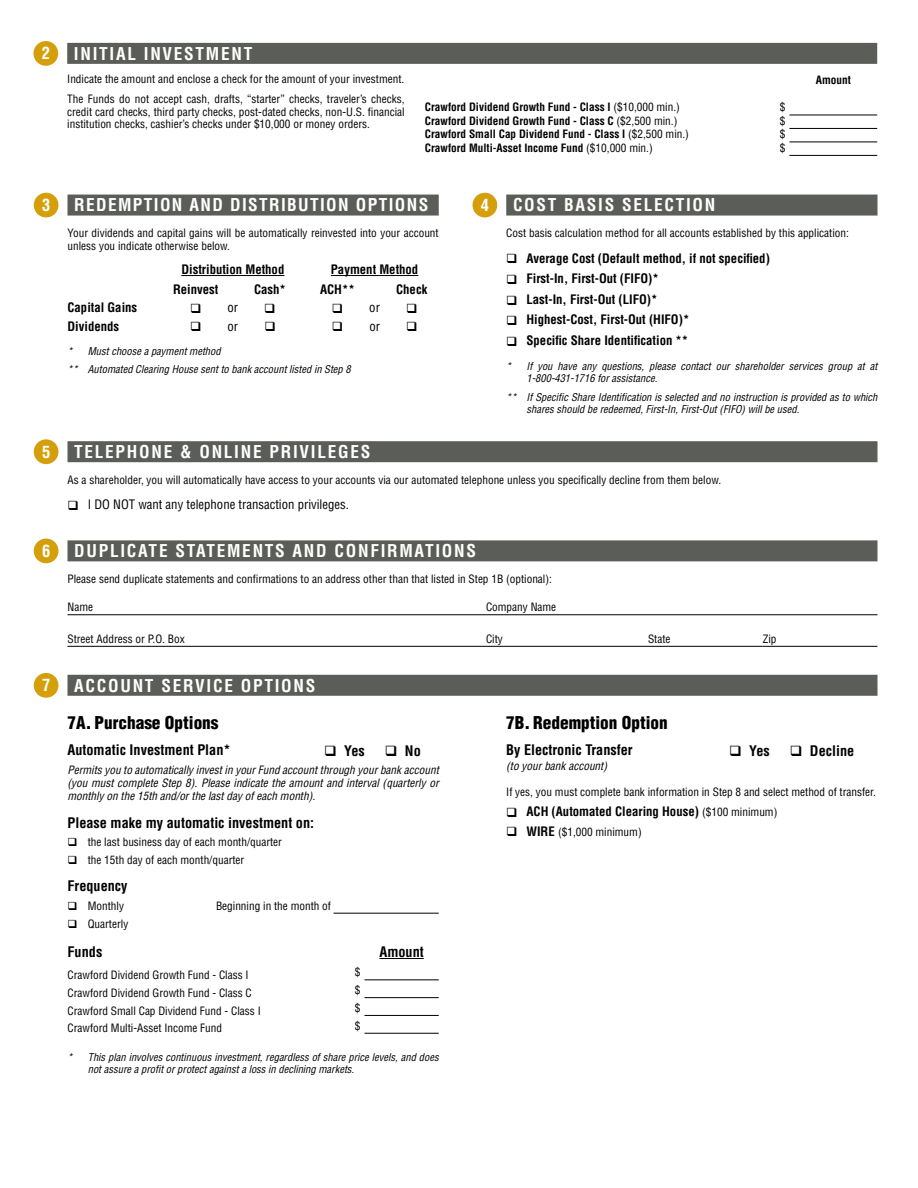
<style>
.page{position:relative;width:918px;height:1188px;background:#fff}
.page>*{position:absolute;margin:0;border:0;box-sizing:border-box;transform-origin:0 0}
.t1{font:700 condensed 17.25px "Helvetica LT Std";letter-spacing:.1em;color:#fff}
.t2{font:900 condensed 17.25px "Helvetica LT Std";color:#000}
.t3{font:700 condensed 17.25px "Helvetica LT Std";letter-spacing:.08em;color:#fff}
.t4{font:700 condensed 16.5px "Helvetica LT Std";color:#fff}
.t5{font:700 condensed 14.25px "Helvetica LT Std";color:#000}
.t6{font:700 condensed 12.75px "Helvetica LT Std";color:#000}
.t7{font:condensed 12.75px "Helvetica LT Std";color:#000}
.t8{font:condensed 11.25px/12.8px "Helvetica LT Std";color:#000}
.t9{font:italic condensed 11.25px/12.8px "Helvetica LT Std";color:#000;text-align:justify}
.t10{font:700 condensed 11.25px "Helvetica LT Std";color:#000}
.t11{font:italic condensed 10.5px/12px "Helvetica LT Std";color:#000}
.s1{font-weight:400}
.s2{font-weight:400;font-size:11.25px}
.s3{font-weight:700;font-size:12.75px}
</style>
<div class="page">
<div style="left:34px;top:539px;width:25px;height:24px;background:#d49f0b;border-radius:50%"></div>
<div style="left:68px;top:540px;width:810px;height:21px;background:#5b5d58"></div>
<hr style="left:68px;top:614px;width:418px;height:1px;background:#000">
<hr style="left:486px;top:614px;width:392px;height:1px;background:#000">
<hr style="left:68px;top:646px;width:418px;height:1px;background:#000">
<hr style="left:486px;top:646px;width:162px;height:1px;background:#000">
<hr style="left:648px;top:646px;width:115px;height:1px;background:#000">
<hr style="left:763px;top:646px;width:115px;height:1px;background:#000">
<div style="left:34px;top:673px;width:25px;height:25px;background:#d49f0b;border-radius:50%"></div>
<div style="left:68px;top:675px;width:810px;height:21px;background:#5b5d58"></div>
<hr style="left:334px;top:913px;width:105px;height:1px;background:#000">
<hr style="left:379px;top:958px;width:45px;height:1px;background:#000">
<hr style="left:364px;top:979px;width:75px;height:1px;background:#000">
<hr style="left:364px;top:997px;width:75px;height:1px;background:#000">
<hr style="left:364px;top:1015px;width:75px;height:1px;background:#000">
<hr style="left:364px;top:1033px;width:75px;height:1px;background:#000">
<div style="left:34px;top:193px;width:25px;height:24px;background:#d49f0b;border-radius:50%"></div>
<div style="left:68px;top:195px;width:371px;height:21px;background:#5b5d58"></div>
<hr style="left:181px;top:275px;width:103px;height:1px;background:#000">
<hr style="left:331px;top:275px;width:87px;height:1px;background:#000">
<div style="left:472px;top:193px;width:25px;height:24px;background:#d49f0b;border-radius:50%"></div>
<div style="left:506px;top:195px;width:372px;height:21px;background:#5b5d58"></div>
<div style="left:34px;top:439px;width:25px;height:25px;background:#d49f0b;border-radius:50%"></div>
<div style="left:68px;top:441px;width:810px;height:21px;background:#5b5d58"></div>
<div style="left:33px;top:41px;width:25px;height:25px;background:#d49f0b;border-radius:50%"></div>
<div style="left:67px;top:43px;width:810px;height:21px;background:#5b5d58"></div>
<hr style="left:789px;top:115px;width:88px;height:1px;background:#000">
<hr style="left:789px;top:128px;width:88px;height:1px;background:#000">
<hr style="left:789px;top:142px;width:88px;height:1px;background:#000">
<hr style="left:789px;top:155px;width:88px;height:1px;background:#000">
<h2 class="t4" style="left:42px;top:43px;width:10px">2</h2>
<h1 class="t1" style="left:74px;top:43px;width:180px">INITIAL INVESTMENT</h1>
<p class="t8" style="left:67px;top:69px;width:339px;line-height:19.5px">Indicate the amount and enclose a check for the amount of your investment.<br>The Funds do not accept cash, drafts, “starter” checks, traveler’s checks,</p>
<p class="t8" style="left:67px;top:105px;width:339px">credit card checks, third party checks, post-dated checks, non-U.S. financial institution checks, cashier’s checks under $10,000 or money orders.</p>
<p class="t10" style="left:425px;top:100px;width:256px">Crawford Dividend Growth Fund - Class I <span class="s1">($10,000 min.)</span></p>
<p class="t8" style="left:780px;top:101px;width:7px">$</p>
<p class="t10" style="left:425px;top:114px;width:254px">Crawford Dividend Growth Fund - Class C <span class="s1">($2,500 min.)</span></p>
<p class="t8" style="left:780px;top:114px;width:7px">$</p>
<p class="t10" style="left:425px;top:127px;width:266px">Crawford Small Cap Dividend Fund - Class I <span class="s1">($2,500 min.)</span></p>
<p class="t8" style="left:780px;top:128px;width:7px">$</p>
<p class="t10" style="left:425px;top:141px;width:229px">Crawford Multi-Asset Income Fund <span class="s1">($10,000 min.)</span></p>
<p class="t8" style="left:780px;top:141px;width:7px">$</p>
<p class="t10" style="left:816px;top:73px;width:37px">Amount</p>
<h2 class="t4" style="left:42px;top:195px;width:10px">3</h2>
<h1 class="t3" style="left:74px;top:194px;width:356px">REDEMPTION AND DISTRIBUTION OPTIONS</h1>
<p class="t8" style="left:68px;top:226px;width:373px">Your dividends and capital gains will be automatically reinvested into your account unless you indicate otherwise below.</p>
<p class="t6" style="left:181px;top:262px;width:105px">Distribution Method</p>
<p class="t6" style="left:331px;top:262px;width:89px">Payment Method</p>
<p class="t6" style="left:173px;top:282px;width:47px">Reinvest</p>
<p class="t6" style="left:254px;top:282px;width:33px">Cash*</p>
<p class="t6" style="left:320px;top:282px;width:36px">ACH**</p>
<p class="t6" style="left:396px;top:282px;width:33px">Check</p>
<p class="t6" style="left:68px;top:300px;width:71px">Capital Gains</p>
<p class="t7" style="left:190px;top:300px;width:50px">❑ or</p>
<p class="t7" style="left:332px;top:300px;width:50px">❑ or</p>
<p class="t6" style="left:68px;top:318px;width:53px">Dividends</p>
<p class="t7" style="left:190px;top:318px;width:50px">❑ or</p>
<p class="t7" style="left:332px;top:318px;width:50px">❑ or</p>
<p class="t11" style="left:68px;top:341px;width:285px;line-height:18.8px">* Must choose a payment method<br>** Automated Clearing House sent to bank account listed in Step 8</p>
<h2 class="t4" style="left:481px;top:195px;width:10px">4</h2>
<h1 class="t1" style="left:513px;top:194px;width:204px">COST BASIS SELECTION</h1>
<p class="t8" style="left:506px;top:226px;width:344px">Cost basis calculation method for all accounts established by this application:</p>
<p class="t6" style="left:506px;top:250px;width:265px">❑ Average Cost (Default method, if not specified)</p>
<p class="t6" style="left:506px;top:271px;width:154px">❑ First-In, First-Out (FIFO)*</p>
<p class="t6" style="left:506px;top:291px;width:153px">❑ Last-In, First-Out (LIFO)*</p>
<p class="t6" style="left:506px;top:312px;width:185px">❑ Highest-Cost, First-Out (HIFO)*</p>
<p class="t6" style="left:506px;top:332px;width:184px">❑ Specific Share Identification **</p>
<p class="t11" style="left:527px;top:360px;width:353px;text-indent:-20px">* If you have any questions, please contact our shareholder services group at at<br>1-800-431-1716 for assistance.</p>
<p class="t11" style="left:527px;top:391px;width:353px;text-indent:-20px">** If Specific Share Identification is selected and no instruction is provided as to which shares should be redeemed, First-In, First-Out (FIFO) will be used.</p>
<h2 class="t4" style="left:42px;top:441px;width:10px">5</h2>
<h1 class="t1" style="left:74px;top:441px;width:298px">TELEPHONE &amp; ONLINE PRIVILEGES</h1>
<p class="t8" style="left:68px;top:473px;width:655px">As a shareholder, you will automatically have access to your accounts via our automated telephone unless you specifically decline from them below.</p>
<p class="t7" style="left:68px;top:497px;width:283px">❑ I DO NOT want any telephone transaction privileges.</p>
<h2 class="t4" style="left:42px;top:541px;width:10px">6</h2>
<h1 class="t1" style="left:74px;top:540px;width:403px">DUPLICATE STATEMENTS AND CONFIRMATIONS</h1>
<p class="t8" style="left:68px;top:572px;width:486px">Please send duplicate statements and confirmations to an address other than that listed in Step 1B (optional):</p>
<p class="t8" style="left:68px;top:601px;width:27px">Name</p>
<p class="t8" style="left:486px;top:601px;width:72px">Company Name</p>
<p class="t8" style="left:68px;top:632px;width:119px">Street Address or P.O. Box</p>
<p class="t8" style="left:486px;top:632px;width:18px">City</p>
<p class="t8" style="left:648px;top:632px;width:24px">State</p>
<p class="t8" style="left:763px;top:632px;width:15px">Zip</p>
<h2 class="t4" style="left:42px;top:675px;width:10px">7</h2>
<h1 class="t1" style="left:74px;top:674px;width:243px">ACCOUNT SERVICE OPTIONS</h1>
<h1 class="t2" style="left:68px;top:712px;width:153px">7A. Purchase Options</h1>
<p class="t5" style="left:68px;top:741px;width:165px">Automatic Investment Plan*</p>
<p class="t5" style="left:324px;top:741px;width:42px">❑ Yes</p>
<p class="t5" style="left:385px;top:741px;width:38px">❑ No</p>
<p class="t9" style="left:68px;top:764px;width:373px">Permits you to automatically invest in your Fund account through your bank account (you must complete Step 8). Please indicate the amount and interval (quarterly or monthly on the 15th and/or the last day of each month).</p>
<p class="t5" style="left:68px;top:814px;width:248px">Please make my automatic investment on:</p>
<p class="t8" style="left:68px;top:836px;width:216px">❑ the last business day of each month/quarter</p>
<p class="t8" style="left:68px;top:854px;width:178px">❑ the 15th day of each month/quarter</p>
<p class="t5" style="left:68px;top:877px;width:62px">Frequency</p>
<p class="t8" style="left:68px;top:899px;width:58px">❑ Monthly</p>
<p class="t8" style="left:216px;top:899px;width:116px">Beginning in the month of</p>
<p class="t8" style="left:68px;top:917px;width:62px">❑ Quarterly</p>
<p class="t5" style="left:68px;top:943px;width:36px">Funds</p>
<p class="t5" style="left:379px;top:943px;width:46px">Amount</p>
<p class="t8" style="left:68px;top:968px;width:183px">Crawford Dividend Growth Fund - Class I</p>
<p class="t8" style="left:355px;top:966px;width:7px">$</p>
<p class="t8" style="left:68px;top:986px;width:186px">Crawford Dividend Growth Fund - Class C</p>
<p class="t8" style="left:355px;top:983px;width:7px">$</p>
<p class="t8" style="left:68px;top:1004px;width:195px">Crawford Small Cap Dividend Fund - Class I</p>
<p class="t8" style="left:355px;top:1001px;width:7px">$</p>
<p class="t8" style="left:68px;top:1022px;width:156px">Crawford Multi-Asset Income Fund</p>
<p class="t8" style="left:355px;top:1019px;width:7px">$</p>
<p class="t11" style="left:88px;top:1051px;width:353px;text-indent:-20px">* This plan involves continuous investment, regardless of share price levels, and does not assure a profit or protect against a loss in declining markets.</p>
<h1 class="t2" style="left:506px;top:712px;width:163px">7B. Redemption Option</h1>
<p class="t5" style="left:506px;top:741px;width:128px">By Electronic Transfer</p>
<p class="t9" style="left:506px;top:759px;width:102px">(to your bank account)</p>
<p class="t5" style="left:729px;top:741px;width:42px">❑ Yes</p>
<p class="t5" style="left:790px;top:741px;width:66px">❑ Decline</p>
<p class="t8" style="left:506px;top:785px;width:371px">If yes, you must complete bank information in Step 8 and select method of transfer.</p>
<p class="t6" style="left:506px;top:804px;width:273px">❑ ACH (Automated Clearing House) <span class="s2">($100 minimum)</span></p>
<p class="t8" style="left:506px;top:825px;width:137px">❑ <span class="s3">WIRE</span> ($1,000 minimum)</p>
</div>
